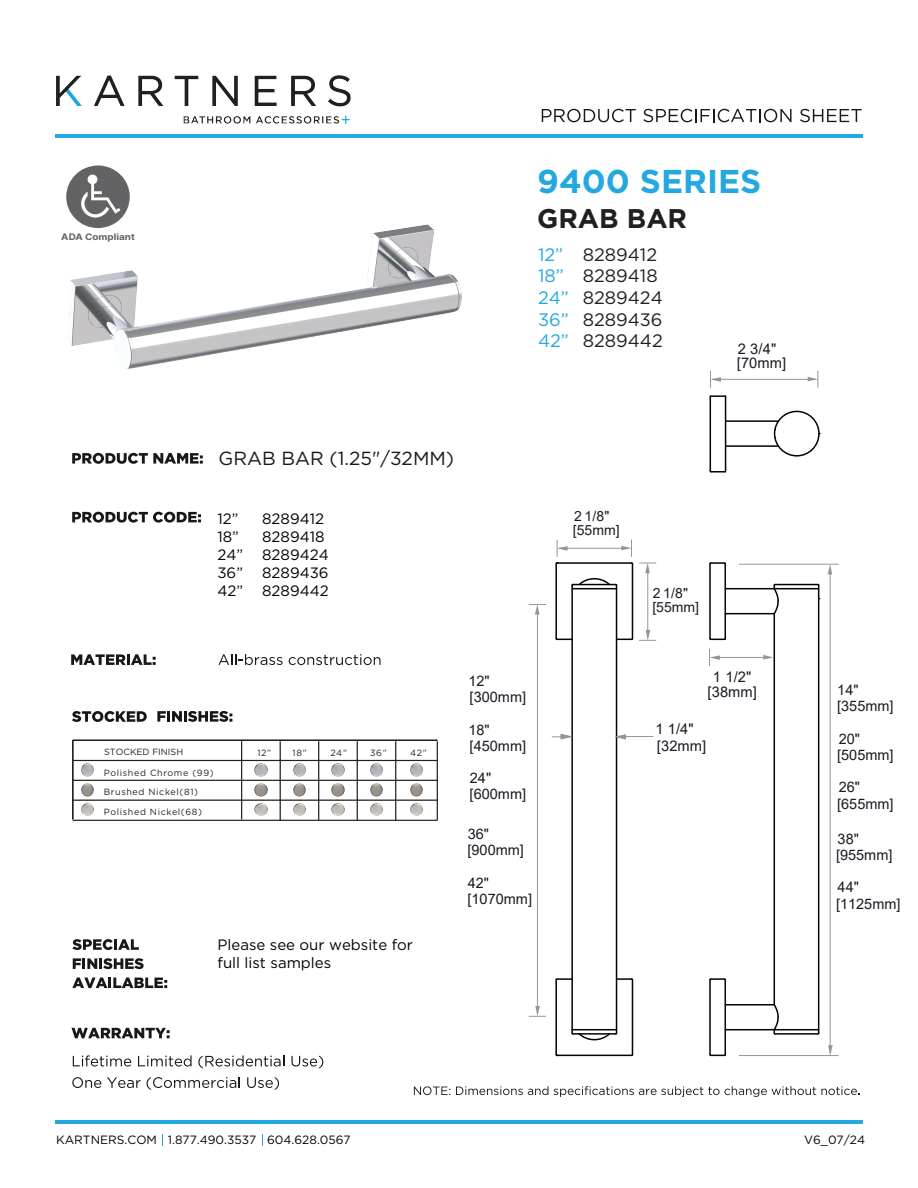
<style>
.page{position:relative;width:918px;height:1188px;background:#fff}
.page>*{position:absolute;margin:0;border:0;box-sizing:border-box;transform-origin:0 0}
.t1{font:700 33px "Gotham";color:#23a8e0}
.t2{font:700 27px "Gotham";color:#221f21}
.t3{font:18.9px "Gotham";color:#181817}
.t4{font:18px/21.6px "Gotham";color:#231f20}
.t5{font:18px/21.6px "Gotham";color:#23a8e0}
.t6{font:15px/18px "Gotham";color:#030303}
.t7{font:14.7px/14.7px "Arial";letter-spacing:.005em;color:#1b1823}
.t8{font:14.4px/16.4px "Arial";color:#1b1823}
.t9{font:13.95px/14.4px "Arial";color:#1b1823}
.t10{font:12px "Gotham";color:#030303}
.t11{font:9px "Gotham";letter-spacing:.07em;color:#231f20}
.t12{font:9px "Gotham";color:#231f20}
.t13{font:700 8.85px "Inter";color:#636366;scale:1.1 1}
</style>
<div class="page">
<hr style="left:55px;top:134px;width:808px;height:4px;background:#23a8e0">
<hr style="left:55px;top:1120px;width:808px;height:4px;background:#23a8e0">
<img style="left:56px;top:76px;width:295px;height:48px">
<svg style="left:72px;top:453px;width:131px;height:11px"></svg>
<svg style="left:542px;top:109px;width:94px;height:13px"></svg>
<svg style="left:643px;top:109px;width:149px;height:13px"></svg>
<svg style="left:800px;top:109px;width:62px;height:13px"></svg>
<svg style="left:72px;top:512px;width:129px;height:11px"></svg>
<svg style="left:72px;top:1028px;width:98px;height:10px"></svg>
<svg style="left:73px;top:1055px;width:58px;height:12px"></svg>
<svg style="left:138px;top:1055px;width:54px;height:12px"></svg>
<svg style="left:198px;top:1055px;width:86px;height:14px"></svg>
<svg style="left:291px;top:1056px;width:32px;height:13px"></svg>
<svg style="left:72px;top:1077px;width:29px;height:11px"></svg>
<svg style="left:107px;top:1077px;width:34px;height:11px"></svg>
<svg style="left:147px;top:1077px;width:93px;height:13px"></svg>
<svg style="left:247px;top:1077px;width:32px;height:13px"></svg>
<svg style="left:71px;top:654px;width:85px;height:11px"></svg>
<svg style="left:218px;top:654px;width:65px;height:11px"></svg>
<svg style="left:289px;top:654px;width:92px;height:11px"></svg>
<svg style="left:414px;top:1086px;width:36px;height:9px"></svg>
<svg style="left:456px;top:1086px;width:92px;height:9px"></svg>
<svg style="left:554px;top:1086px;width:306px;height:11px"></svg>
<svg style="left:72px;top:939px;width:67px;height:11px"></svg>
<svg style="left:73px;top:958px;width:71px;height:11px"></svg>
<svg style="left:72px;top:977px;width:95px;height:11px"></svg>
<svg style="left:72px;top:711px;width:75px;height:11px"></svg>
<svg style="left:157px;top:711px;width:75px;height:11px"></svg>
<div style="left:66px;top:165px;width:64px;height:63px;background:#636366;border-radius:50%"></div>
<div style="left:88px;top:175px;width:9px;height:9px;background:#fff;border-radius:50%"></div>
<svg style="left:85px;top:183px;width:17px;height:11px"></svg>
<hr style="left:775px;top:1033px;width:43px;height:2px;background:#030303">
<hr style="left:725px;top:1029px;width:94px;height:1px;background:#030303">
<hr style="left:725px;top:1004px;width:49px;height:1px;background:#030303">
<hr style="left:818px;top:585px;width:1px;height:448px;background:#030303">
<hr style="left:774px;top:614px;width:1px;height:391px;background:#030303">
<hr style="left:725px;top:564px;width:1px;height:75px;background:#030303">
<hr style="left:725px;top:980px;width:1px;height:75px;background:#030303">
<hr style="left:709px;top:980px;width:2px;height:75px;background:#030303">
<hr style="left:709px;top:564px;width:2px;height:75px;background:#030303">
<hr style="left:725px;top:613px;width:49px;height:1px;background:#030303">
<hr style="left:725px;top:588px;width:94px;height:1px;background:#030303">
<hr style="left:775px;top:584px;width:43px;height:1px;background:#030303">
<hr style="left:557px;top:1055px;width:75px;height:1px;background:#030303">
<hr style="left:572px;top:1029px;width:45px;height:1px;background:#030303">
<hr style="left:632px;top:564px;width:1px;height:75px;background:#030303">
<hr style="left:632px;top:980px;width:1px;height:75px;background:#030303">
<hr style="left:616px;top:585px;width:1px;height:448px;background:#030303">
<hr style="left:571px;top:585px;width:2px;height:448px;background:#030303">
<hr style="left:555px;top:980px;width:2px;height:75px;background:#030303">
<hr style="left:555px;top:564px;width:2px;height:75px;background:#030303">
<hr style="left:572px;top:588px;width:45px;height:1px;background:#030303">
<hr style="left:726px;top:445px;width:52px;height:2px;background:#030303">
<hr style="left:726px;top:420px;width:52px;height:2px;background:#030303">
<svg style="left:710px;top:395px;width:16px;height:2px"></svg>
<hr style="left:725px;top:396px;width:1px;height:75px;background:#030303">
<hr style="left:710px;top:396px;width:1px;height:75px;background:#030303">
<svg style="left:709px;top:1053px;width:17px;height:4px"></svg>
<svg style="left:709px;top:978px;width:17px;height:3px"></svg>
<svg style="left:709px;top:637px;width:17px;height:4px"></svg>
<svg style="left:709px;top:562px;width:17px;height:3px"></svg>
<svg style="left:571px;top:1032px;width:47px;height:9px"></svg>
<svg style="left:555px;top:637px;width:17px;height:4px"></svg>
<svg style="left:555px;top:978px;width:17px;height:3px"></svg>
<svg style="left:617px;top:978px;width:17px;height:3px"></svg>
<div style="left:774px;top:411px;width:46px;height:46px;border:2px solid #030303;border-radius:50%"></div>
<svg style="left:709px;top:470px;width:18px;height:3px"></svg>
<svg style="left:772px;top:583px;width:8px;height:36px"></svg>
<svg style="left:772px;top:999px;width:8px;height:36px"></svg>
<hr style="left:537px;top:613px;width:1px;height:402px;background:#939598">
<svg style="left:529px;top:604px;width:17px;height:11px"></svg>
<svg style="left:529px;top:1006px;width:17px;height:11px"></svg>
<hr style="left:617px;top:736px;width:36px;height:1px;background:#939598">
<svg style="left:552px;top:734px;width:20px;height:5px"></svg>
<svg style="left:615px;top:734px;width:11px;height:5px"></svg>
<hr style="left:648px;top:572px;width:1px;height:67px;background:#939598">
<svg style="left:555px;top:540px;width:101px;height:47px"></svg>
<svg style="left:617px;top:630px;width:39px;height:11px"></svg>
<hr style="left:739px;top:1055px;width:100px;height:1px;background:#939598">
<hr style="left:739px;top:564px;width:100px;height:1px;background:#939598">
<hr style="left:830px;top:573px;width:1px;height:481px;background:#939598">
<svg style="left:828px;top:564px;width:4px;height:10px"></svg>
<svg style="left:828px;top:1045px;width:5px;height:10px"></svg>
<hr style="left:712px;top:379px;width:97px;height:1px;background:#939598">
<svg style="left:808px;top:371px;width:11px;height:17px"></svg>
<svg style="left:710px;top:371px;width:11px;height:17px"></svg>
<hr style="left:711px;top:657px;width:53px;height:1px;background:#939598">
<svg style="left:763px;top:655px;width:10px;height:5px"></svg>
<svg style="left:709px;top:649px;width:11px;height:17px"></svg>
<hr style="left:73px;top:760px;width:364px;height:1px;background:#231f20">
<hr style="left:73px;top:740px;width:364px;height:1px;background:#231f20">
<hr style="left:437px;top:741px;width:1px;height:79px;background:#231f20">
<hr style="left:395px;top:741px;width:1px;height:79px;background:#231f20">
<hr style="left:357px;top:741px;width:1px;height:79px;background:#231f20">
<hr style="left:318px;top:741px;width:1px;height:79px;background:#231f20">
<hr style="left:280px;top:741px;width:1px;height:79px;background:#231f20">
<hr style="left:241px;top:740px;width:1px;height:79px;background:#231f20">
<hr style="left:72px;top:740px;width:1px;height:79px;background:#231f20">
<hr style="left:73px;top:780px;width:364px;height:1px;background:#231f20">
<hr style="left:73px;top:800px;width:364px;height:1px;background:#231f20">
<hr style="left:73px;top:820px;width:364px;height:1px;background:#231f20">
<svg style="left:81px;top:764px;width:13px;height:12px"></svg>
<svg style="left:81px;top:803px;width:13px;height:13px"></svg>
<svg style="left:81px;top:783px;width:13px;height:13px"></svg>
<svg style="left:255px;top:764px;width:12px;height:12px"></svg>
<svg style="left:255px;top:803px;width:12px;height:13px"></svg>
<svg style="left:255px;top:783px;width:12px;height:13px"></svg>
<svg style="left:293px;top:764px;width:13px;height:12px"></svg>
<svg style="left:293px;top:803px;width:13px;height:13px"></svg>
<svg style="left:293px;top:783px;width:13px;height:13px"></svg>
<svg style="left:332px;top:764px;width:12px;height:12px"></svg>
<svg style="left:332px;top:803px;width:12px;height:13px"></svg>
<svg style="left:332px;top:783px;width:12px;height:13px"></svg>
<svg style="left:370px;top:764px;width:13px;height:12px"></svg>
<svg style="left:370px;top:803px;width:13px;height:13px"></svg>
<svg style="left:370px;top:783px;width:13px;height:13px"></svg>
<svg style="left:410px;top:764px;width:13px;height:12px"></svg>
<svg style="left:410px;top:803px;width:13px;height:13px"></svg>
<svg style="left:410px;top:783px;width:13px;height:13px"></svg>
<img style="left:66px;top:194px;width:396px;height:175px">
<h1 class="t1" style="left:537px;top:163px;width:226px">9400 SERIES</h1>
<p class="t13" style="left:61px;top:230px;width:68px">ADA Compliant</p>
<h2 class="t2" style="left:537px;top:203px;width:151px">GRAB BAR</h2>
<h3 class="t3" style="left:218px;top:448px;width:237px">GRAB BAR (1.25"/32MM)</h3>
<p class="t5" style="left:538px;top:243px;width:32px">12”<br>18”<br>24”<br>36”<br>42”</p>
<p class="t4" style="left:583px;top:243px;width:82px">8289412<br>8289418<br>8289424<br>8289436<br>8289442</p>
<p class="t9" style="left:574px;top:509px;width:37px">2 1/8"</p>
<p class="t6" style="left:217px;top:509px;width:27px">12”<br>18”<br>24”<br>36”<br>42”</p>
<p class="t6" style="left:262px;top:509px;width:68px">8289412<br>8289418<br>8289424<br>8289436<br>8289442</p>
<p class="t9" style="left:573px;top:523px;width:48px">[55mm]</p>
<p class="t9" style="left:652px;top:586px;width:48px">2 1/8" [55mm]</p>
<p class="t7" style="left:737px;top:341px;width:51px">2 3/4" [70mm]</p>
<p class="t12" style="left:104px;top:746px;width:80px">STOCKED FINISH</p>
<p class="t11" style="left:104px;top:768px;width:111px">Polished Chrome (99)</p>
<p class="t11" style="left:104px;top:787px;width:96px">Brushed Nickel(81)</p>
<p class="t11" style="left:104px;top:807px;width:100px">Polished Nickel(68)</p>
<p class="t11" style="left:257px;top:748px;width:15px">12”</p>
<p class="t11" style="left:293px;top:748px;width:16px">18”</p>
<p class="t11" style="left:331px;top:748px;width:18px">24”</p>
<p class="t11" style="left:370px;top:748px;width:18px">36”</p>
<p class="t11" style="left:410px;top:748px;width:18px">42”</p>
<p class="t6" style="left:217px;top:935px;width:197px">Please see our website for full list samples</p>
<p class="t8" style="left:468px;top:673px;width:59px">12" [300mm]</p>
<p class="t8" style="left:468px;top:721px;width:59px">18" [450mm]</p>
<p class="t8" style="left:470px;top:770px;width:58px">24" [600mm]</p>
<p class="t8" style="left:467px;top:826px;width:58px">36" [900mm]</p>
<p class="t8" style="left:467px;top:874px;width:66px">42" [1070mm]</p>
<p class="t7" style="left:708px;top:669px;width:51px;text-align:center">1 1/2" [38mm]</p>
<p class="t7" style="left:656px;top:721px;width:52px;line-height:16.5px">1 1/4" [32mm]</p>
<p class="t8" style="left:837px;top:682px;width:58px;line-height:15.9px">14" [355mm]</p>
<p class="t8" style="left:837px;top:731px;width:58px">20" [505mm]</p>
<p class="t8" style="left:837px;top:779px;width:58px">26" [655mm]</p>
<p class="t8" style="left:836px;top:830px;width:58px">38" [955mm]</p>
<p class="t8" style="left:836px;top:879px;width:66px">44" [1125mm]</p>
<p class="t10" style="left:56px;top:1133px;width:296px">KARTNERS.COM 1.877.490.3537 604.628.0567</p>
<p class="t10" style="left:804px;top:1133px;width:63px">V6_07/24</p>
</div>
